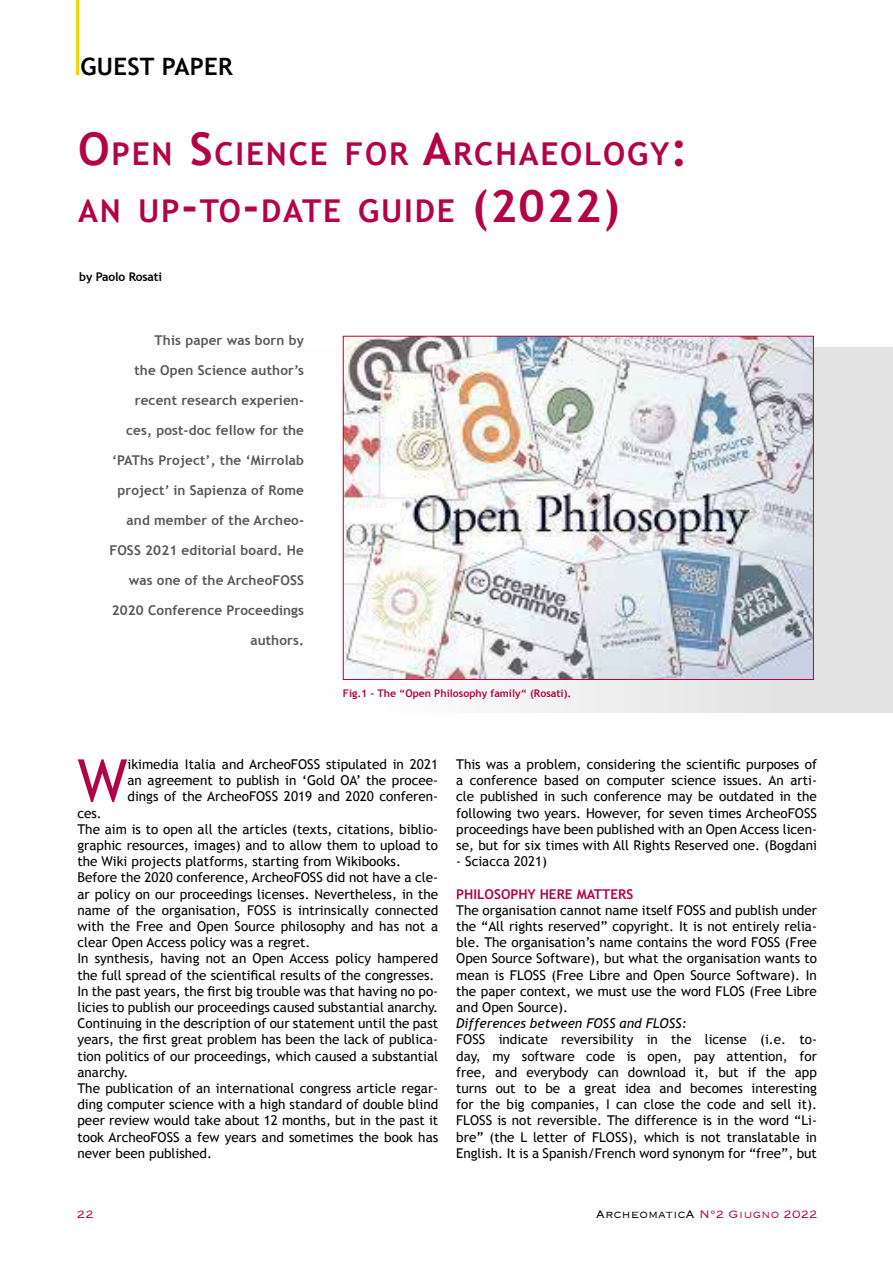
<style>
.page{position:relative;width:893px;height:1263px;background:#fff}
.page>*{position:absolute;margin:0;border:0;box-sizing:border-box;transform-origin:0 0}
.t1{font:58.8px "Trebuchet MS";color:#b40247}
.t2{font:700 31.5px/57px "Trebuchet MS";letter-spacing:.055em;color:#b40247}
.t3{font:700 24px "Trebuchet MS";letter-spacing:.01em;color:#000}
.t4{font:300 14.1px "Copperplate";color:#b40247}
.t5{font:13.5px/16.2px "Trebuchet MS";color:#000;text-align:justify}
.t6{font:700 13.5px "Trebuchet MS";letter-spacing:.01em;color:#575756}
.t7{font:italic 13.5px "Trebuchet MS";color:#000}
.t8{font:700 13.5px "Trebuchet MS";color:#b40247}
.t9{font:700 12px "Trebuchet MS";letter-spacing:-.01em;color:#000}
.t10{font:700 10.5px "Trebuchet MS";color:#b40247}
.s1{font-size:45px}
.s2{color:#000}
</style>
<div class="page">
<div style="left:287px;top:347px;width:606px;height:366px;background:linear-gradient(to right,#fff,#dfdfdf)"></div>
<hr style="left:76px;top:0;width:3px;height:75px;background:#f7d200">
<img style="left:345px;top:338px;width:467px;height:340px">
<div style="left:343px;top:336px;width:471px;height:344px;border:1px solid #b40247"></div>
<h3 class="t3" style="left:81px;top:52px;width:154px">GUEST PAPER</h3>
<h2 class="t2" style="left:78px;top:126px;width:611px"><span class="s1">O</span>PEN <span class="s1">S</span>CIENCE FOR <span class="s1">A</span>RCHAEOLOGY<span class="s1">:<br></span>AN UP<span class="s1">-</span>TO<span class="s1">-</span>DATE GUIDE <span class="s1">(2022)</span></h2>
<p class="t9" style="left:79px;top:269px;width:84px">by Paolo Rosati</p>
<p class="t6" style="left:154px;top:332px;width:151px">This paper was born by</p>
<p class="t6" style="left:134px;top:362px;width:171px">the Open Science author’s</p>
<p class="t6" style="left:135px;top:392px;width:171px">recent research experien-</p>
<p class="t6" style="left:126px;top:422px;width:179px">ces, post-doc fellow for the</p>
<p class="t6" style="left:112px;top:452px;width:193px">‘PAThs Project’, the ‘Mirrolab</p>
<p class="t6" style="left:117px;top:482px;width:188px">project’ in Sapienza of Rome</p>
<p class="t6" style="left:127px;top:512px;width:179px">and member of the Archeo-</p>
<p class="t6" style="left:109px;top:542px;width:196px">FOSS 2021 editorial board. He</p>
<p class="t6" style="left:129px;top:572px;width:177px">was one of the ArcheoFOSS</p>
<p class="t6" style="left:112px;top:602px;width:194px">2020 Conference Proceedings</p>
<p class="t6" style="left:250px;top:632px;width:55px">authors.</p>
<p class="t10" style="left:343px;top:686px;width:230px">Fig.1 - The “Open Philosophy family“ (Rosati).</p>
<h1 class="t1" style="left:77px;top:746px;width:52px">W</h1>
<p class="t5" style="left:128px;top:756px;width:312px">ikimedia Italia and ArcheoFOSS stipulated in 2021 an agreement to publish in ‘Gold OA’ the procee&shy;dings of the ArcheoFOSS 2019 and 2020 conferen-</p>
<p class="t5" style="left:77px;top:805px;width:362px;text-align:left">ces.<br>The aim is to open all the articles (texts, citations, biblio&shy;graphic resources, images) and to allow them to upload to the Wiki projects platforms, starting from Wikibooks.<br>Before the 2020 conference, ArcheoFOSS did not have a cle&shy;ar policy on our proceedings licenses. Nevertheless, in the name of the organisation, FOSS is intrinsically connected with the Free and Open Source philosophy and has not a clear Open Access policy was a regret.<br>In synthesis, having not an Open Access policy hampered the full spread of the scientifical results of the congresses.<br>In the past years, the first big trouble was that having no po&shy;licies to publish our proceedings caused substantial anarchy.<br>Continuing in the description of our statement until the past years, the first great problem has been the lack of publica&shy;tion politics of our proceedings, which caused a substantial anarchy.<br>The publication of an international congress article regar&shy;ding computer science with a high standard of double blind peer review would take about 12 months, but in the past it took ArcheoFOSS a few years and sometimes the book has never been published.</p>
<p class="t5" style="left:456px;top:756px;width:362px">This was a problem, considering the scientific purposes of a conference based on computer science issues. An arti&shy;cle published in such conference may be outdated in the following two years. However, for seven times ArcheoFOSS proceedings have been published with an Open Access licen&shy;se, but for six times with All Rights Reserved one. (Bogdani</p>
<p class="t5" style="left:456px;top:853px;width:92px">- Sciacca 2021)</p>
<p class="t8" style="left:456px;top:885px;width:179px">PHILOSOPHY HERE MATTERS</p>
<p class="t5" style="left:456px;top:902px;width:362px">The organisation cannot name itself FOSS and publish under the “All rights reserved” copyright. It is not entirely relia&shy;ble. The organisation’s name contains the word FOSS (Free Open Source Software), but what the organisation wants to mean is FLOSS (Free Libre and Open Source Software). In the paper context, we must use the word FLOS (Free Libre and Open Source).</p>
<p class="t7" style="left:456px;top:1015px;width:232px">Differences between FOSS and FLOSS:</p>
<p class="t5" style="left:456px;top:1032px;width:362px">FOSS indicate reversibility in the license (i.e. to&shy;day, my software code is open, pay attention, for free, and everybody can download it, but if the app turns out to be a great idea and becomes interesting for the big companies, I can close the code and sell it).<br>FLOSS is not reversible. The difference is in the word “Li&shy;bre” (the L letter of FLOSS), which is not translatable in English. It is a Spanish/French word synonym for “free”, but</p>
<p class="t4" style="left:77px;top:1205px;width:19px">22</p>
<p class="t4" style="left:596px;top:1205px;width:224px"><span class="s2">ArcheomaticA</span> N°2 Giugno 2022</p>
</div>
